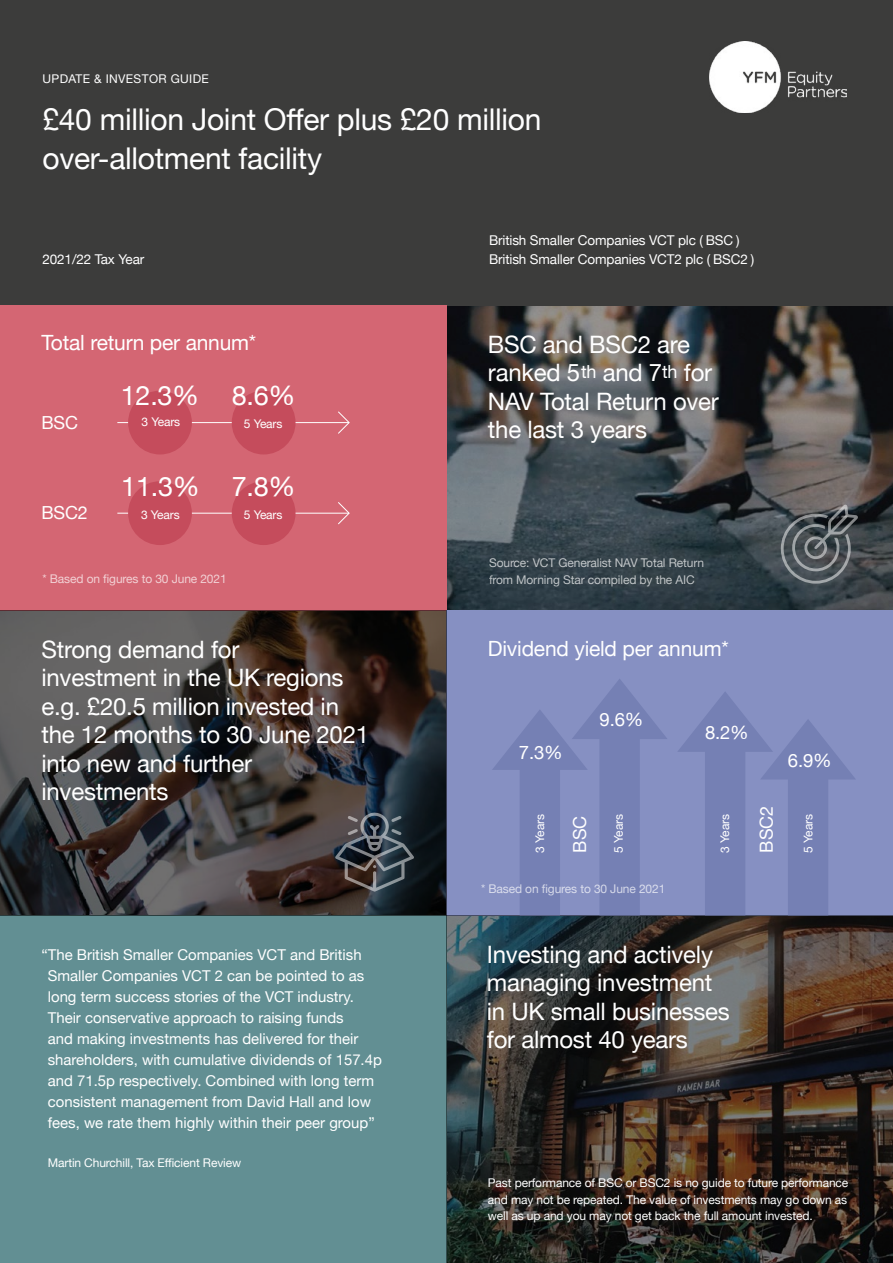
<style>
.page{position:relative;width:893px;height:1263px;background:#fff}
.page>*{position:absolute;margin:0;border:0;box-sizing:border-box;transform-origin:0 0}
.t1{font:30px/39px "Helvetica Neue";letter-spacing:-.01em;color:#fff}
.t2{font:27px "Helvetica Neue";color:#fff}
.t3{font:24px/28.5px "Helvetica Neue";letter-spacing:-.01em;color:#fff}
.t4{font:21px "Helvetica Neue";letter-spacing:-.01em;color:#fff}
.t5{font:18.6px "Helvetica Neue";color:#fff}
.t6{font:18px "Helvetica Neue";letter-spacing:-.01em;color:#fff}
.t7{font:14.85px/21px "Helvetica Neue";color:#fff}
.t8{font:13.5px "Helvetica Neue";letter-spacing:-.01em;color:#fff}
.t9{font:12px/16.5px "Helvetica Neue";letter-spacing:-.01em;color:#fff;text-align:justify}
.t10{font:12px "Helvetica Neue";letter-spacing:.03em;color:#fff}
.s1{font-size:18px}
</style>
<div class="page">
<svg style="left:446px;top:305px;width:447px;height:305px;background:#434648"></svg>
<div style="left:0;top:0;width:893px;height:305px;background:#3c3c3b"></div>
<div style="left:0;top:305px;width:446px;height:305px;background:#d46673"></div>
<div style="left:0;top:915px;width:446px;height:348px;background:#628f93"></div>
<div style="left:446px;top:610px;width:447px;height:305px;background:#8690c2"></div>
<svg style="left:0;top:610px;width:446px;height:305px;background:#3e3a3a"></svg>
<svg style="left:446px;top:915px;width:447px;height:348px;background:#342e29"></svg>
<hr style="left:117px;top:513px;width:232px;height:1px;background:#fff">
<hr style="left:117px;top:422px;width:232px;height:1px;background:#fff">
<svg style="left:678px;top:692px;width:177px;height:223px"></svg>
<svg style="left:492px;top:679px;width:175px;height:236px"></svg>
<img style="left:710px;top:41px;width:136px;height:71px">
<div style="left:128px;top:481px;width:64px;height:64px;background:#c54c5c;border-radius:50%"></div>
<div style="left:128px;top:391px;width:64px;height:63px;background:#c54c5c;border-radius:50%"></div>
<div style="left:232px;top:481px;width:64px;height:64px;background:#c54c5c;border-radius:50%"></div>
<div style="left:232px;top:391px;width:64px;height:63px;background:#c54c5c;border-radius:50%"></div>
<svg style="left:338px;top:502px;width:12px;height:23px"></svg>
<svg style="left:338px;top:411px;width:12px;height:23px"></svg>
<svg style="left:335px;top:812px;width:79px;height:79px;background:#404449"></svg>
<svg style="left:781px;top:505px;width:77px;height:79px;background:#565c60"></svg>
<p class="t10" style="left:43px;top:70px;width:168px">UPDATE &amp; INVESTOR GUIDE</p>
<h1 class="t1" style="left:43px;top:102px;width:500px">£40 million Joint Offer plus £20 million over-allotment facility</h1>
<p class="t8" style="left:489px;top:230px;width:252px">British Smaller Companies VCT plc ( BSC )</p>
<p class="t8" style="left:43px;top:249px;width:103px">2021/22 Tax Year</p>
<p class="t8" style="left:489px;top:250px;width:267px">British Smaller Companies VCT2 plc ( BSC2 )</p>
<h3 class="t4" style="left:41px;top:327px;width:216px">Total return per annum*</h3>
<p class="t6" style="left:41px;top:409px;width:38px">BSC</p>
<p class="t6" style="left:41px;top:500px;width:48px">BSC2</p>
<h2 class="t2" style="left:121px;top:376px;width:80px">12.3%</h2>
<h2 class="t2" style="left:232px;top:376px;width:65px">8.6%</h2>
<p class="t9" style="left:142px;top:414px;width:40px">3 Years</p>
<p class="t9" style="left:244px;top:417px;width:40px">5 Years</p>
<h2 class="t2" style="left:121px;top:467px;width:80px">11.3%</h2>
<h2 class="t2" style="left:232px;top:467px;width:65px">7.8%</h2>
<p class="t9" style="left:141px;top:507px;width:40px">3 Years</p>
<p class="t9" style="left:244px;top:507px;width:40px">5 Years</p>
<p class="t9" style="left:43px;top:571px;width:186px">* Based on figures to 30 June 2021</p>
<h3 class="t3" style="left:41px;top:636px;width:329px">Strong demand for<br>investment in the UK regions e.g. £20.5 million invested in the 12 months to 30 June 2021 into new and further investments</h3>
<p class="t7" style="left:48px;top:944px;width:336px;text-indent:-6px">“The British Smaller Companies VCT and British Smaller Companies VCT 2 can be pointed to as long term success stories of the VCT industry.<br>Their conservative approach to raising funds<br>and making investments has delivered for their shareholders, with cumulative dividends of 157.4p and 71.5p respectively. Combined with long term consistent management from David Hall and low fees, we rate them highly within their peer group”</p>
<p class="t9" style="left:48px;top:1155px;width:195px">Martin Churchill, Tax Efficient Review</p>
<h3 class="t3" style="left:488px;top:331px;width:232px">BSC and BSC2 are ranked 5<span class="s1">th</span> and 7<span class="s1">th</span> for<br>NAV Total Return over the last 3 years</h3>
<p class="t9" style="left:489px;top:556px;width:217px">Source: VCT Generalist NAV Total Return from Morning Star compiled by the AIC</p>
<h3 class="t4" style="left:488px;top:633px;width:242px">Dividend yield per annum*</h3>
<p class="t5" style="left:519px;top:739px;width:45px">7.3%</p>
<p class="t5" style="left:600px;top:706px;width:45px">9.6%</p>
<p class="t5" style="left:705px;top:718px;width:45px">8.2%</p>
<p class="t5" style="left:788px;top:747px;width:45px">6.9%</p>
<p class="t6" style="left:567px;top:853px;width:38px;rotate:-90deg">BSC</p>
<p class="t6" style="left:754px;top:853px;width:48px;rotate:-90deg">BSC2</p>
<p class="t9" style="left:532px;top:853px;width:40px;rotate:-90deg">3 Years</p>
<p class="t9" style="left:611px;top:853px;width:40px;rotate:-90deg">5 Years</p>
<p class="t9" style="left:717px;top:853px;width:40px;rotate:-90deg">3 Years</p>
<p class="t9" style="left:800px;top:853px;width:40px;rotate:-90deg">5 Years</p>
<p class="t9" style="left:481px;top:881px;width:186px">* Based on figures to 30 June 2021</p>
<h3 class="t3" style="left:487px;top:941px;width:245px">Investing and actively managing investment in UK small businesses for almost 40 years</h3>
<p class="t9" style="left:488px;top:1175px;width:362px">Past performance of BSC or BSC2 is no guide to future performance and may not be repeated. The value of investments may go down as well as up and you may not get back the full amount invested.</p>
</div>
